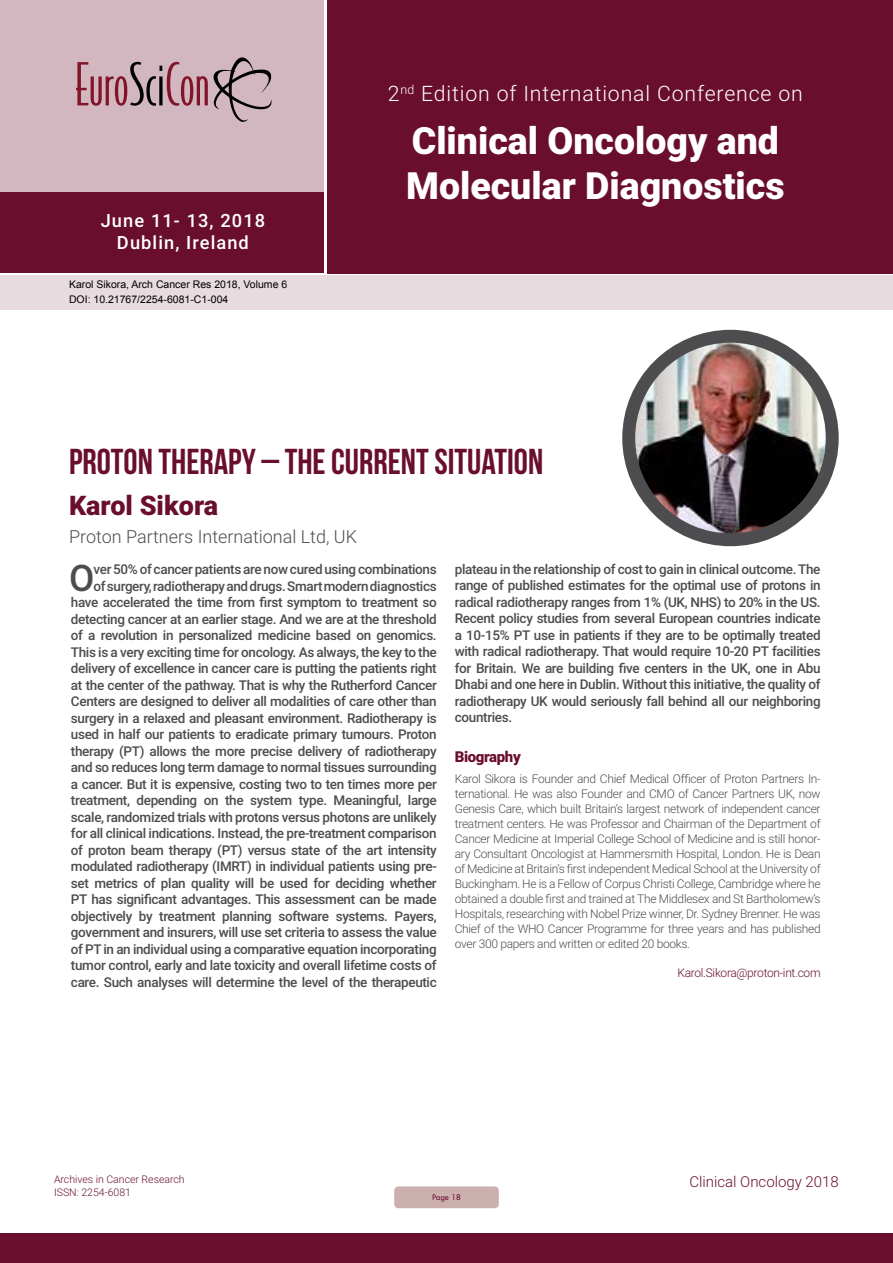
<style>
.page{position:relative;width:893px;height:1263px;background:#fff}
.page>*{position:absolute;margin:0;border:0;box-sizing:border-box;transform-origin:0 0}
.t1{font:900 37.5px/45px "Roboto";color:#fff}
.t2{font:500 36.75px "Roboto";color:#4d4d4f}
.t3{font:36px "Bebas Neue";color:#6a0e2e}
.t4{font:900 27px "Roboto";color:#6a0e2e}
.t5{font:300 21.3px "Roboto";letter-spacing:.04em;color:#fff}
.t6{font:500 18.3px/21.9px "Roboto";letter-spacing:.06em;color:#fff;text-align:center}
.t7{font:300 18px "Roboto";color:#4d4d4f}
.t8{font:300 15px "Roboto";color:#6a0e2e}
.t9{font:900 15px "Roboto";letter-spacing:-.025em;color:#6a0e2e}
.t10{font:500 13.5px/16.5px "Roboto";letter-spacing:-.025em;color:#4d4d4f;text-align:right}
.t11{font:300 12px/15px "Roboto";letter-spacing:-.025em;color:#4d4d4f;text-align:justify}
.t12{font:300 12px "Roboto";letter-spacing:-.025em;color:#6a0e2e}
.t13{font:10.5px/14.4px "Arial";color:#000}
.t14{font:300 10.5px/12.6px "Roboto";color:#6a0e2e}
.t15{font:9px "Tw Cen";letter-spacing:-.02em;color:#6a0e2e;scale:.95 1}
</style>
<div class="page">
<div style="left:0;top:0;width:323px;height:193px;background:#d2b7c0"></div>
<div style="left:1px;top:193px;width:323px;height:80px;background:#6a0e2e"></div>
<div style="left:327px;top:0;width:566px;height:273px;background:#6a0e2e"></div>
<div style="left:1px;top:275px;width:892px;height:35px;background:#e8dbdf"></div>
<svg style="left:76px;top:57px;width:196px;height:65px"></svg>
<div style="left:0;top:1233px;width:893px;height:30px;background:#6a0e2e"></div>
<div style="left:394px;top:1186px;width:105px;height:22px;background:#ccafaf;border-radius:4px"></div>
<img style="left:629px;top:336px;width:203px;height:204px;border-radius:102px">
<div style="left:622px;top:330px;width:217px;height:216px;border:13px solid #4d4d4f;border-radius:50%"></div>
<h3 class="t6" style="left:101px;top:209px;width:166px">June 11- 13, 2018<br>Dublin, Ireland</h3>
<p class="t13" style="left:69px;top:278px;width:220px">Karol Sikora, Arch Cancer Res 2018, Volume 6<br>DOI: 10.21767/2254-6081-C1-004</p>
<h3 class="t5" style="left:388px;top:78px;width:417px">2<sup>nd</sup> Edition of International Conference on</h3>
<h1 class="t1" style="left:406px;top:117px;width:380px">Clinical Oncology and<br>Molecular Diagnostics</h1>
<h3 class="t3" style="left:69px;top:441px;width:476px">PROTON THERAPY – THE CURRENT SITUATION</h3>
<h3 class="t4" style="left:69px;top:486px;width:151px">Karol Sikora</h3>
<h3 class="t7" style="left:69px;top:524px;width:290px">Proton Partners International Ltd, UK</h3>
<p class="t10" style="left:71px;top:560px;width:367px">ver 50% of cancer patients are now cured using combinations<br>of surgery, radiotherapy and drugs. Smart modern diagnostics have accelerated the time from first symptom to treatment so detecting cancer at an earlier stage. And we are at the threshold of a revolution in personalized medicine based on genomics.<br>This is a very exciting time for oncology. As always, the key to the delivery of excellence in cancer care is putting the patients right at the center of the pathway. That is why the Rutherford Cancer Centers are designed to deliver all modalities of care other than surgery in a relaxed and pleasant environment. Radiotherapy is used in half our patients to eradicate primary tumours. Proton therapy (PT) allows the more precise delivery of radiotherapy and so reduces long term damage to normal tissues surrounding a cancer. But it is expensive, costing two to ten times more per treatment, depending on the system type. Meaningful, large scale, randomized trials with protons versus photons are unlikely for all clinical indications. Instead, the pre-treatment comparison of proton beam therapy (PT) versus state of the art intensity modulated radiotherapy (IMRT) in individual patients using pre&shy;set metrics of plan quality will be used for deciding whether PT has significant advantages. This assessment can be made objectively by treatment planning software systems. Payers, government and insurers, will use set criteria to assess the value of PT in an individual using a comparative equation incorporating tumor control, early and late toxicity and overall lifetime costs of care. Such analyses will determine the level of the therapeutic</p>
<p class="t10" style="left:455px;top:560px;width:367px;text-align:justify">plateau in the relationship of cost to gain in clinical outcome. The range of published estimates for the optimal use of protons in radical radiotherapy ranges from 1% (UK, NHS) to 20% in the US.<br>Recent policy studies from several European countries indicate a 10-15% PT use in patients if they are to be optimally treated with radical radiotherapy. That would require 10-20 PT facilities for Britain. We are building five centers in the UK, one in Abu Dhabi and one here in Dublin. Without this initiative, the quality of radiotherapy UK would seriously fall behind all our neighboring countries.</p>
<h2 class="t2" style="left:69px;top:552px;width:27px">O</h2>
<p class="t9" style="left:455px;top:746px;width:67px">Biography</p>
<p class="t11" style="left:455px;top:771px;width:367px">Karol Sikora is Founder and Chief Medical Officer of Proton Partners In&shy;ternational. He was also Founder and CMO of Cancer Partners UK, now Genesis Care, which built Britain’s largest network of independent cancer treatment centers. He was Professor and Chairman of the Department of Cancer Medicine at Imperial College School of Medicine and is still honor&shy;ary Consultant Oncologist at Hammersmith Hospital, London. He is Dean of Medicine at Britain’s first independent Medical School at the University of Buckingham. He is a Fellow of Corpus Christi College, Cambridge where he obtained a double first and trained at The Middlesex and St Bartholomew’s Hospitals, researching with Nobel Prize winner, Dr. Sydney Brenner. He was Chief of the WHO Cancer Programme for three years and has published over 300 papers and written or edited 20 books.</p>
<p class="t12" style="left:677px;top:964px;width:145px">Karol.Sikora@proton-int.com</p>
<p class="t14" style="left:54px;top:1173px;width:132px">Archives in Cancer Research<br>ISSN: 2254-6081</p>
<p class="t15" style="left:432px;top:1192px;width:32px">Page 18</p>
<p class="t8" style="left:689px;top:1171px;width:151px">Clinical Oncology 2018</p>
</div>
